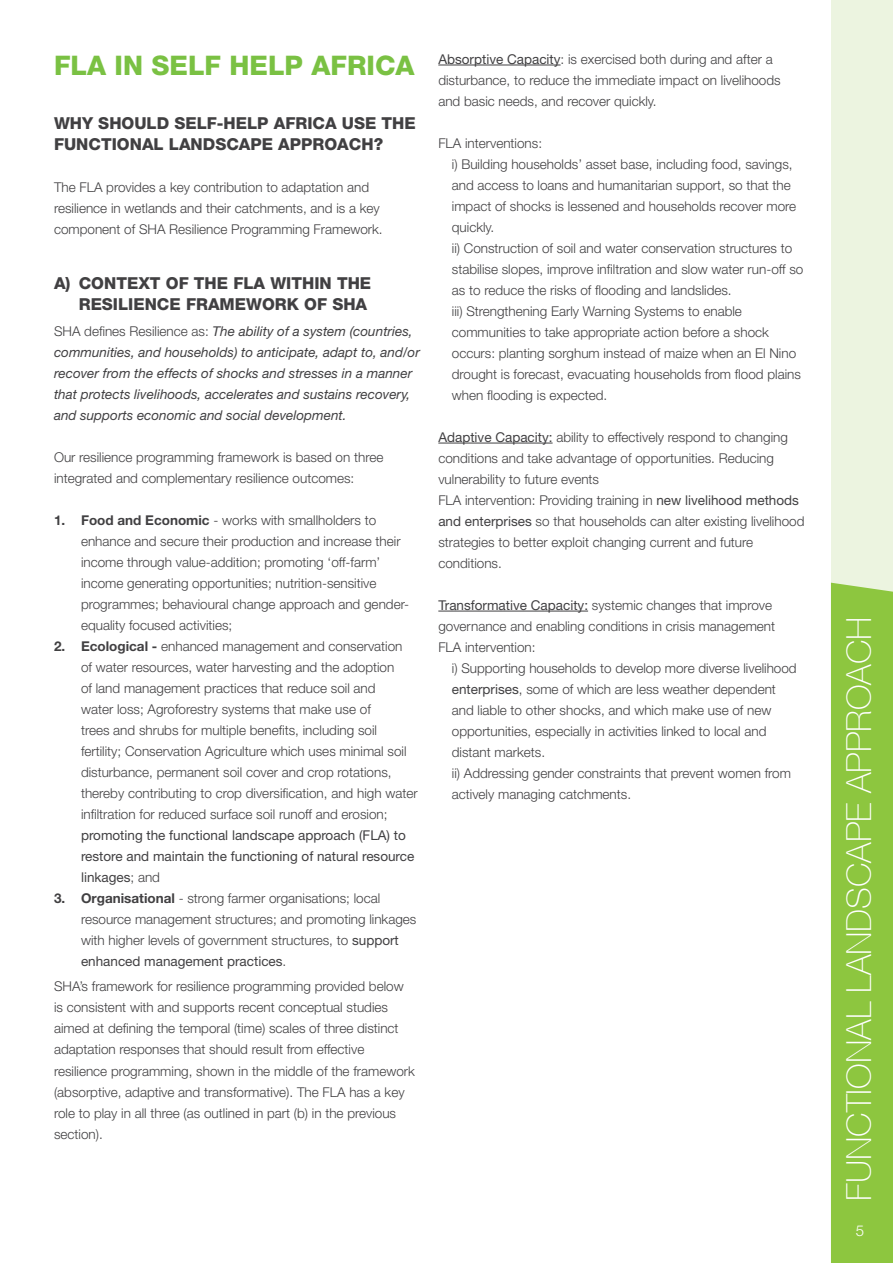
<style>
.page{position:relative;width:893px;height:1263px;background:#fff}
.page>*{position:absolute;margin:0;border:0;box-sizing:border-box;transform-origin:0 0}
.t1{font:100 34.5px "Helvetica Neue CE";color:#fff}
.t2{font:800 27px "Helvetica Neue LT Std";color:#7ac143}
.t3{font:800 16.5px/21px "Helvetica Neue LT Std";color:#414042}
.t4{font:300 15px "Helvetica Neue LT Std";color:#fff}
.t5{font:300 13.5px/21px "Helvetica Neue LT Std";color:#414042}
.t6{font:italic 13.5px/21px "Helvetica Neue LT Std";color:#414042}
.t7{font:13.5px/21px "Helvetica Neue LT Std";color:#414042}
.s1{font-weight:300;font-style:normal}
.s2{font-weight:700}
.s3{font-weight:300}
.s4{font-weight:400}
</style>
<div class="page">
<div style="left:831px;top:0;width:62px;height:1263px;background:#ecf4e0"></div>
<div style="left:831px;top:583px;width:62px;height:680px;background:#8dc63f"></div>
<hr style="left:438px;top:65px;width:123px;height:1px;background:#414042">
<hr style="left:438px;top:443px;width:115px;height:1px;background:#414042">
<hr style="left:438px;top:611px;width:150px;height:1px;background:#414042">
<h2 class="t2" style="left:54px;top:50px;width:116px">FLA IN SEL</h2>
<h2 class="t2" style="left:205px;top:50px;width:44px">F HELP</h2>
<h2 class="t2" style="left:312px;top:50px;width:105px">AFRI CA</h2>
<p class="t3" style="left:54px;top:113px;width:363px">WHY SHOULD SELF-HELP AFRICA USE THE<br>FUNCTIONAL LANDSCAPE APPROACH?</p>
<p class="t5" style="left:54px;top:177px;width:330px">The FLA provides a key contribution to adaptation and resilience in wetlands and their catchments, and is a key component of SHA Resilience Programming Framework.</p>
<p class="t3" style="left:54px;top:273px;width:319px;text-align:center">A) CONTEXT OF THE FLA WITHIN THE<br>RESILIENCE FRAMEWORK OF SHA</p>
<p class="t6" style="left:54px;top:320px;width:367px"><span class="s1">SHA defines Resilience as:</span> The ability of a system (countries, communities, and households) to anticipate, adapt to, and/or recover from the effects of shocks and stresses in a manner that protects livelihoods, accelerates and sustains recovery, and supports economic and social development.</p>
<p class="t5" style="left:54px;top:446px;width:331px">Our resilience programming framework is based on three integrated and complementary resilience outcomes:</p>
<p class="t5" style="left:81px;top:509px;width:330px;text-indent:-27px"><span class="s2">1. Food and Economic</span> - works with smallholders to enhance and secure their production and increase their income through value-addition; promoting ‘off-farm’ income generating opportunities; nutrition-sensitive programmes; behavioural change approach and gender&shy;equality focused activities;</p>
<p class="t5" style="left:81px;top:635px;width:338px;text-indent:-27px"><span class="s2">2. Ecological -</span> enhanced management and conservation<br>of water resources, water harvesting and the adoption<br>of land management practices that reduce soil and<br>water loss; Agroforestry systems that make use of<br>trees and shrubs for multiple benefits, including soil fertility; Conservation Agriculture which uses minimal soil disturbance, permanent soil cover and crop rotations, thereby contributing to crop diversification, and high water infiltration for reduced surface soil runoff and erosion;</p>
<p class="t7" style="left:81px;top:824px;width:335px">promoting the functional landscape approach (FLA) to restore and maintain the functioning of natural resource linkages<span class="s3">; and</span></p>
<p class="t5" style="left:81px;top:887px;width:337px;text-indent:-27px"><span class="s2">3. Organisational</span> - strong farmer organisations; local resource management structures; and promoting linkages with higher levels of government structures, to <span class="s4">support enhanced management practices</span>.</p>
<p class="t5" style="left:54px;top:976px;width:362px">SHA’s framework for resilience programming provided below is consistent with and supports recent conceptual studies aimed at defining the temporal (time) scales of three distinct adaptation responses that should result from effective resilience programming, shown in the middle of the framework (absorptive, adaptive and transformative). The FLA has a key role to play in all three (as outlined in part (b) in the previous section).</p>
<p class="t5" style="left:438px;top:48px;width:344px"><span class="s4">Absorptive Capacity</span>: is exercised both during and after a disturbance, to reduce the immediate impact on livelihoods and basic needs, and recover quickly.</p>
<p class="t5" style="left:452px;top:132px;width:353px;text-indent:-14px">FLA interventions:<br>i) Building households’ asset base, including food, savings, and access to loans and humanitarian support, so that the impact of shocks is lessened and households recover more quickly.<br>ii) Construction of soil and water conservation structures to stabilise slopes, improve infiltration and slow water run-off so as to reduce the risks of flooding and landslides.<br>iii) Strengthening Early Warning Systems to enable communities to take appropriate action before a shock occurs: planting sorghum instead of maize when an El Nino drought is forecast, evacuating households from flood plains when flooding is expected.</p>
<p class="t5" style="left:438px;top:426px;width:368px"><span class="s4">Adaptive Capacity:</span> ability to effectively respond to changing conditions and take advantage of opportunities. Reducing vulnerability to future events<br>FLA intervention: Providing training in <span class="s4">new livelihood methods and enterprises</span> so that households can alter existing livelihood strategies to better exploit changing current and future conditions.</p>
<p class="t5" style="left:438px;top:594px;width:338px"><span class="s4">Transformative Capacity:</span> systemic changes that improve governance and enabling conditions in crisis management<br>FLA intervention:</p>
<p class="t5" style="left:452px;top:657px;width:346px">i) Supporting households to develop more diverse livelihood <span class="s4">enterprises</span>, some of which are less weather dependent and liable to other shocks, and which make use of new opportunities, especially in activities linked to local and distant markets.<br>ii) Addressing gender constraints that prevent women from actively managing catchments.</p>
<h1 class="t1" style="left:839px;top:1201px;width:586px;rotate:-90deg">Functional Landscape Approach</h1>
<p class="t4" style="left:856px;top:1221px;width:10px">5</p>
</div>
